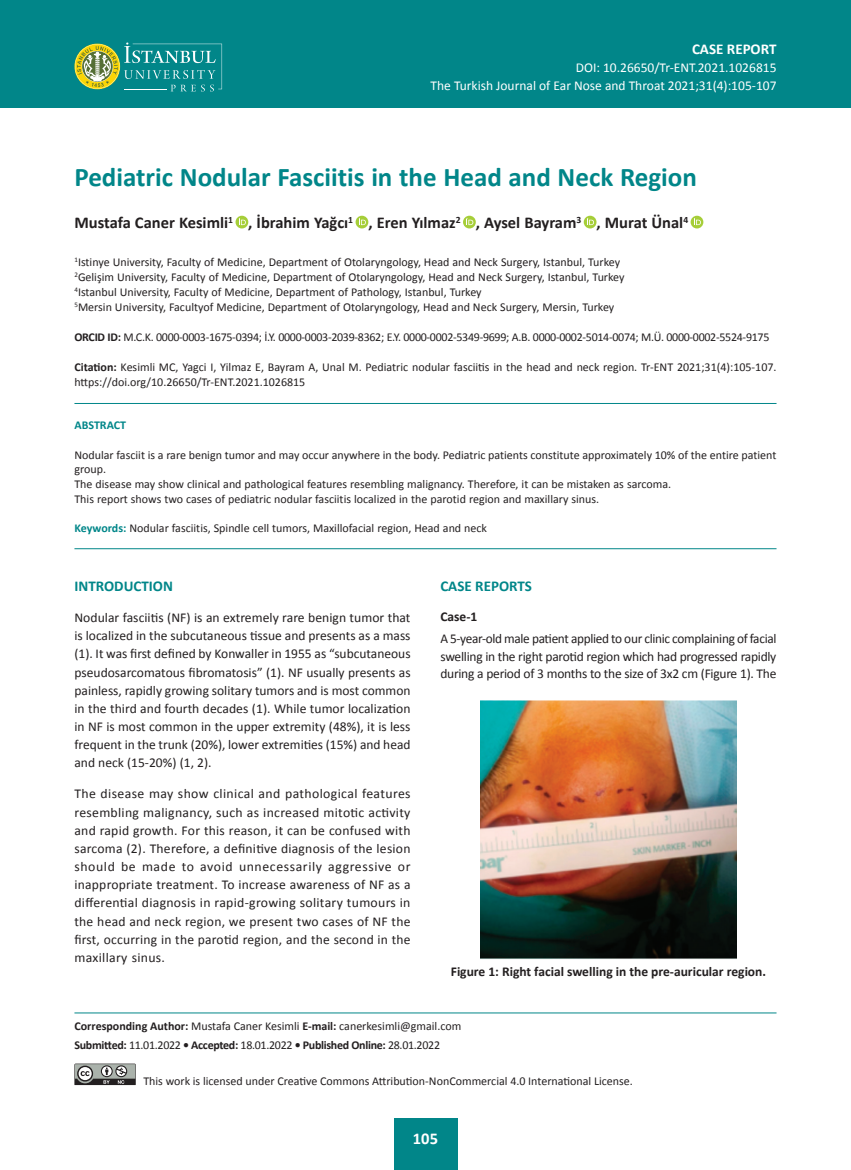
<style>
.page{position:relative;width:851px;height:1170px;background:#fff}
.page>*{position:absolute;margin:0;border:0;box-sizing:border-box;transform-origin:0 0}
.t1{font:700 27px "Calibri";color:#018689}
.t2{font:700 16.5px "Calibri";color:#231f20}
.t3{font:700 16.5px "Calibri";color:#fff}
.t4{font:700 15px "Calibri";color:#018689}
.t5{font:700 15px "Calibri";color:#fff}
.t6{font:13.5px/18.1px "Calibri";color:#231f20;text-align:justify}
.t7{font:13.5px/18px "Calibri";color:#fff;text-align:right}
.t8{font:700 13.5px "Calibri";color:#231f20}
.t9{font:12px/15px "Calibri";color:#231f20}
.t10{font:12px "Calibri";letter-spacing:-.025em;color:#231f20}
.t11{font:700 12px "Calibri";color:#018689}
.s1{font-weight:700}
.s2{font-weight:700;color:#018689}
</style>
<div class="page">
<div style="left:393px;top:1118px;width:64px;height:51px;background:#018689"></div>
<div style="left:0;top:0;width:850px;height:107px;background:#018689"></div>
<div style="left:235px;top:216px;width:13px;height:12px;background:#a6ce39;border-radius:50%"></div>
<svg style="left:239px;top:218px;width:7px;height:7px"></svg>
<div style="left:355px;top:216px;width:13px;height:12px;background:#a6ce39;border-radius:50%"></div>
<svg style="left:359px;top:218px;width:7px;height:7px"></svg>
<svg style="left:463px;top:216px;width:12px;height:12px"></svg>
<svg style="left:466px;top:218px;width:7px;height:7px"></svg>
<div style="left:583px;top:216px;width:13px;height:12px;background:#a6ce39;border-radius:50%"></div>
<svg style="left:587px;top:218px;width:7px;height:7px"></svg>
<svg style="left:690px;top:216px;width:13px;height:12px"></svg>
<svg style="left:694px;top:218px;width:6px;height:7px"></svg>
<hr style="left:74px;top:1012px;width:702px;height:1px;background:#018689">
<hr style="left:74px;top:403px;width:702px;height:1px;background:#018689">
<hr style="left:74px;top:548px;width:702px;height:1px;background:#018689">
<svg style="left:74px;top:1063px;width:62px;height:21px"></svg>
<svg style="left:74px;top:43px;width:148px;height:49px"></svg>
<img style="left:480px;top:700px;width:256px;height:259px">
<p class="t5" style="left:692px;top:39px;width:86px">CASE REPORT</p>
<p class="t7" style="left:430px;top:58px;width:347px">DOI: 10.26650/Tr-ENT.2021.1026815<br>The Turkish Journal of Ear Nose and Throat 2021;31(4):105-107</p>
<h1 class="t1" style="left:74px;top:160px;width:624px">Pediatric Nodular Fasciitis in the Head and Neck Region</h1>
<h2 class="t2" style="left:74px;top:212px;width:615px">Mustafa Caner Kesimli<sup>1</sup> , İbrahim Yağcı<sup>1</sup> , Eren Yılmaz<sup>2</sup> , Aysel Bayram<sup>3</sup> , Murat Ünal<sup>4</sup></h2>
<p class="t9" style="left:74px;top:254px;width:551px"><sup>1</sup>Istinye University, Faculty of Medicine, Department of Otolaryngology, Head and Neck Surgery, Istanbul, Turkey <sup>2</sup>Gelişim University, Faculty of Medicine, Department of Otolaryngology, Head and Neck Surgery, Istanbul, Turkey <sup>4</sup>Istanbul University, Faculty of Medicine, Department of Pathology, Istanbul, Turkey<br><sup>5</sup>Mersin University, Facultyof Medicine, Department of Otolaryngology, Head and Neck Surgery, Mersin, Turkey</p>
<p class="t10" style="left:74px;top:329px;width:696px"><span class="s1">ORCID ID:</span> M.C.K. 0000-0003-1675-0394; İ.Y. 0000-0003-2039-8362; E.Y. 0000-0002-5349-9699; A.B. 0000-0002-5014-0074; M.Ü. 0000-0002-5524-9175</p>
<p class="t9" style="left:74px;top:359px;width:703px"><span class="s1">Citation:</span> Kesimli MC, Yagci I, Yilmaz E, Bayram A, Unal M. Pediatric nodular fasciitis in the head and neck region. Tr-ENT 2021;31(4):105-107. https://doi.org/10.26650/Tr-ENT.2021.1026815</p>
<p class="t11" style="left:74px;top:417px;width:53px">ABSTRACT</p>
<p class="t9" style="left:74px;top:447px;width:703px">Nodular fasciit is a rare benign tumor and may occur anywhere in the body. Pediatric patients constitute approximately 10% of the entire patient group.<br>The disease may show clinical and pathological features resembling malignancy. Therefore, it can be mistaken as sarcoma.<br>This report shows two cases of pediatric nodular fasciitis localized in the parotid region and maxillary sinus.</p>
<p class="t9" style="left:74px;top:520px;width:414px"><span class="s2">Keywords:</span> Nodular fasciitis, Spindle cell tumors, Maxillofacial region, Head and neck</p>
<p class="t4" style="left:74px;top:576px;width:100px">INTRODUCTION</p>
<p class="t6" style="left:74px;top:608px;width:337px">Nodular fasciitis (NF) is an extremely rare benign tumor that is localized in the subcutaneous tissue and presents as a mass (1). It was first defined by Konwaller in 1955 as “subcutaneous pseudosarcomatous fibromatosis” (1). NF usually presents as painless, rapidly growing solitary tumors and is most common in the third and fourth decades (1). While tumor localization in NF is most common in the upper extremity (48%), it is less frequent in the trunk (20%), lower extremities (15%) and head and neck (15-20%) (1, 2).</p>
<p class="t6" style="left:74px;top:784px;width:337px">The disease may show clinical and pathological features resembling malignancy, such as increased mitotic activity and rapid growth. For this reason, it can be confused with sarcoma (2). Therefore, a definitive diagnosis of the lesion should be made to avoid unnecessarily aggressive or inappropriate treatment. To increase awareness of NF as a differential diagnosis in rapid-growing solitary tumours in the head and neck region, we present two cases of NF the first, occurring in the parotid region, and the second in the maxillary sinus.</p>
<p class="t4" style="left:440px;top:576px;width:93px">CASE REPORTS</p>
<p class="t8" style="left:440px;top:608px;width:38px">Case-1</p>
<p class="t6" style="left:440px;top:630px;width:337px;line-height:17.5px">A 5-year-old male patient applied to our clinic complaining of facial swelling in the right parotid region which had progressed rapidly during a period of 3 months to the size of 3x2 cm (Figure 1). The</p>
<p class="t8" style="left:450px;top:963px;width:317px">Figure 1: Right facial swelling in the pre-auricular region.</p>
<p class="t9" style="left:74px;top:1016px;width:388px;line-height:19.2px"><span class="s1">Corresponding Author:</span> Mustafa Caner Kesimli <span class="s1">E-mail:</span> canerkesimli@gmail.com<br><span class="s1">Submitted:</span> 11.01.2022 <span class="s1">• Accepted:</span> 18.01.2022 <span class="s1">• Published Online:</span> 28.01.2022</p>
<p class="t9" style="left:143px;top:1073px;width:491px">This work is licensed under Creative Commons Attribution-NonCommercial 4.0 International License.</p>
<h2 class="t3" style="left:413px;top:1127px;width:27px">105</h2>
</div>
